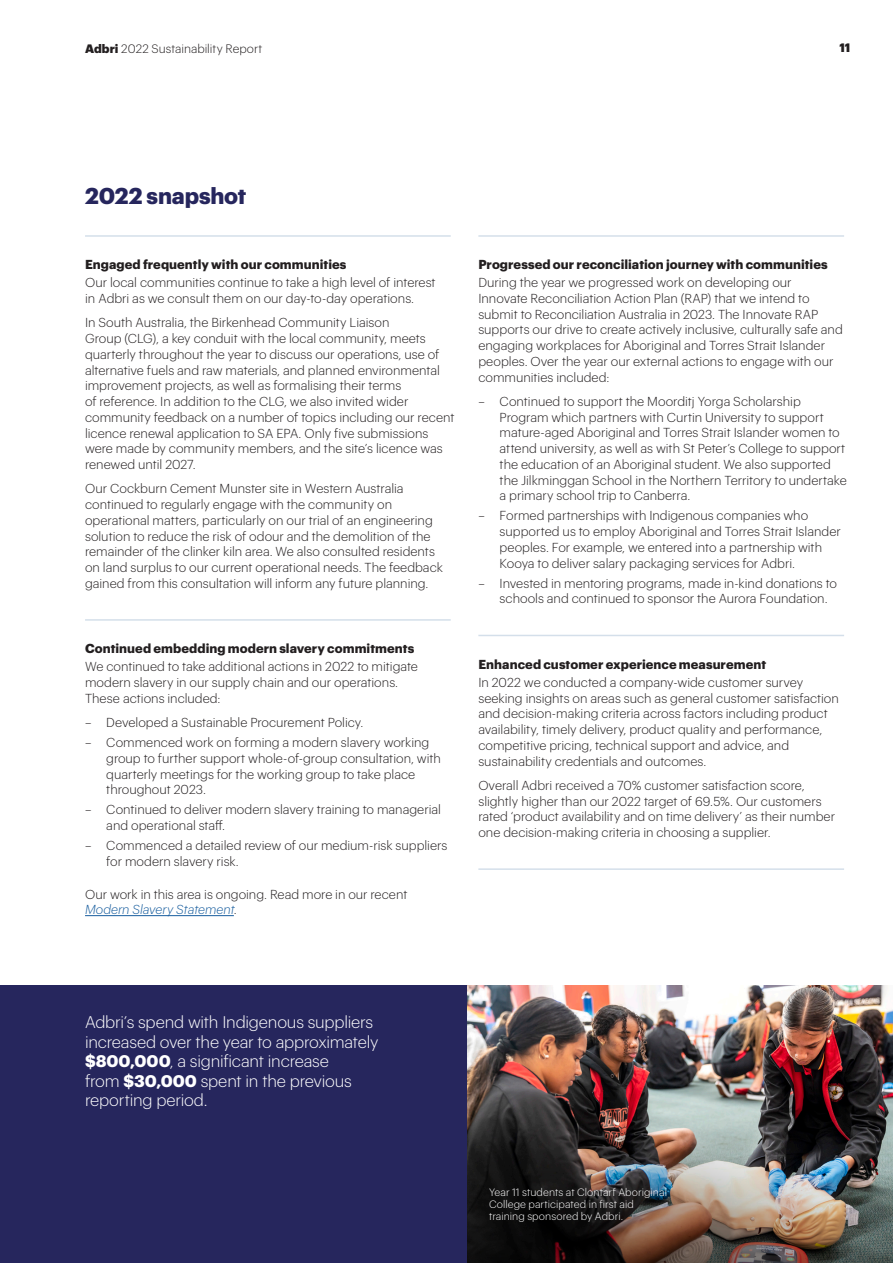
<style>
.page{position:relative;width:893px;height:1263px;background:#fff}
.page>*{position:absolute;margin:0;border:0;box-sizing:border-box;transform-origin:0 0}
.e-01_Heading_Lvl_1{font:700 22.5px "Graphik";letter-spacing:-.01em;color:#26265d}
.e-005_Body_Large{font:300 16.5px/19.5px "Graphik";letter-spacing:-.01em;color:#fff}
.e-05_Body{font:300 12.75px/15.8px "Graphik";color:#231f20}
.e-03_Heading_Lvl_3{font:700 12.75px "Graphik";letter-spacing:.005em;color:#231f20}
.t1{font:300 12px "Graphik";color:#231f20}
.t2{font:900 12px "Graphik";color:#231f20}
.e-10_Footnote{font:300 10.5px/12px "Graphik";letter-spacing:.005em;color:#fff}
.s1{font-weight:900}
.s2{font-style:italic;color:#175d9e}
.s3{font-weight:700}
</style>
<div class="page">
<img style="left:467px;top:986px;width:426px;height:128px">
<div style="left:1px;top:986px;width:466px;height:277px;background:#26265d"></div>
<hr style="left:85px;top:915px;width:149px;height:1px;background:#175d9e">
<hr style="left:85px;top:235px;width:366px;height:2px;background:#d4dfea">
<hr style="left:85px;top:619px;width:366px;height:2px;background:#d4dfea">
<hr style="left:478px;top:235px;width:366px;height:2px;background:#d4dfea">
<hr style="left:478px;top:635px;width:366px;height:1px;background:#d4dfea">
<hr style="left:478px;top:868px;width:366px;height:2px;background:#d4dfea">
<img style="left:467px;top:1114px;width:426px;height:149px">
<p class="t1" style="left:85px;top:39px;width:179px"><span class="s1">Adbri</span> 2022 Sustainability Report</p>
<p class="t2" style="left:839px;top:39px;width:12px">11</p>
<p class="e-01_Heading_Lvl_1" style="left:85px;top:178px;width:163px">2022 snapshot</p>
<p class="e-03_Heading_Lvl_3" style="left:85px;top:255px;width:263px">Engaged frequently with our communities</p>
<p class="e-05_Body" style="left:85px;top:274px;width:352px">Our local communities continue to take a high level of interest in Adbri as we consult them on our day-to-day operations.</p>
<p class="e-05_Body" style="left:85px;top:314px;width:371px">In South Australia, the Birkenhead Community Liaison<br>Group (CLG), a key conduit with the local community, meets quarterly throughout the year to discuss our operations, use of alternative fuels and raw materials, and planned environmental improvement projects, as well as formalising their terms<br>of reference. In addition to the CLG, we also invited wider community feedback on a number of topics including our recent licence renewal application to SA EPA. Only five submissions were made by community members, and the site’s licence was renewed until 2027.</p>
<p class="e-05_Body" style="left:85px;top:480px;width:359px">Our Cockburn Cement Munster site in Western Australia continued to regularly engage with the community on operational matters, particularly on our trial of an engineering solution to reduce the risk of odour and the demolition of the remainder of the clinker kiln area. We also consulted residents on land surplus to our current operational needs. The feedback gained from this consultation will inform any future planning.</p>
<p class="e-03_Heading_Lvl_3" style="left:85px;top:639px;width:331px">Continued embedding modern slavery commitments</p>
<p class="e-05_Body" style="left:85px;top:658px;width:334px">We continued to take additional actions in 2022 to mitigate modern slavery in our supply chain and our operations.<br>These actions included:</p>
<p class="e-05_Body" style="left:85px;top:714px;width:280px">– Developed a Sustainable Procurement Policy.</p>
<p class="e-05_Body" style="left:106px;top:734px;width:336px;text-indent:-21px">– Commenced work on forming a modern slavery working group to further support whole-of-group consultation, with quarterly meetings for the working group to take place throughout 2023.</p>
<p class="e-05_Body" style="left:106px;top:801px;width:336px;text-indent:-21px">– Continued to deliver modern slavery training to managerial and operational staff.</p>
<p class="e-05_Body" style="left:106px;top:837px;width:343px;text-indent:-21px">– Commenced a detailed review of our medium-risk suppliers for modern slavery risk.</p>
<p class="e-05_Body" style="left:85px;top:885px;width:324px">Our work in this area is ongoing. Read more in our recent<br><span class="s2">Modern Slavery Statement</span>.</p>
<p class="e-03_Heading_Lvl_3" style="left:478px;top:255px;width:351px">Progressed our reconciliation journey with communities</p>
<p class="e-05_Body" style="left:478px;top:274px;width:366px">During the year we progressed work on developing our Innovate Reconciliation Action Plan (RAP) that we intend to submit to Reconciliation Australia in 2023. The Innovate RAP supports our drive to create actively inclusive, culturally safe and engaging workplaces for Aboriginal and Torres Strait Islander peoples. Over the year our external actions to engage with our communities included:</p>
<p class="e-05_Body" style="left:500px;top:392px;width:349px;text-indent:-21px">– Continued to support the Moorditj Yorga Scholarship Program which partners with Curtin University to support mature-aged Aboriginal and Torres Strait Islander women to attend university, as well as with St Peter’s College to support the education of an Aboriginal student. We also supported the Jilkminggan School in the Northern Territory to undertake a primary school trip to Canberra.</p>
<p class="e-05_Body" style="left:500px;top:507px;width:343px;text-indent:-21px">– Formed partnerships with Indigenous companies who supported us to employ Aboriginal and Torres Strait Islander peoples. For example, we entered into a partnership with Kooya to deliver salary packaging services for Adbri.</p>
<p class="e-05_Body" style="left:500px;top:574px;width:339px;text-indent:-21px">– Invested in mentoring programs, made in-kind donations to schools and continued to sponsor the Aurora Foundation.</p>
<p class="e-03_Heading_Lvl_3" style="left:478px;top:654px;width:289px">Enhanced customer experience measurement</p>
<p class="e-05_Body" style="left:478px;top:673px;width:362px">In 2022 we conducted a company-wide customer survey seeking insights on areas such as general customer satisfaction and decision-making criteria across factors including product availability, timely delivery, product quality and performance, competitive pricing, technical support and advice, and sustainability credentials and outcomes.</p>
<p class="e-05_Body" style="left:478px;top:776px;width:358px">Overall Adbri received a 70% customer satisfaction score, slightly higher than our 2022 target of 69.5%. Our customers rated ‘product availability and on time delivery’ as their number one decision-making criteria in choosing a supplier.</p>
<p class="e-005_Body_Large" style="left:85px;top:1011px;width:295px">Adbri’s spend with Indigenous suppliers increased over the year to approximately <span class="s3">$800,000</span>, a significant increase<br>from <span class="s3">$30,000</span> spent in the previous reporting period.</p>
<p class="e-10_Footnote" style="left:489px;top:1186px;width:179px">Year 11 students at Clontarf Aboriginal<br>College participated in first aid training sponsored by Adbri.</p>
</div>
